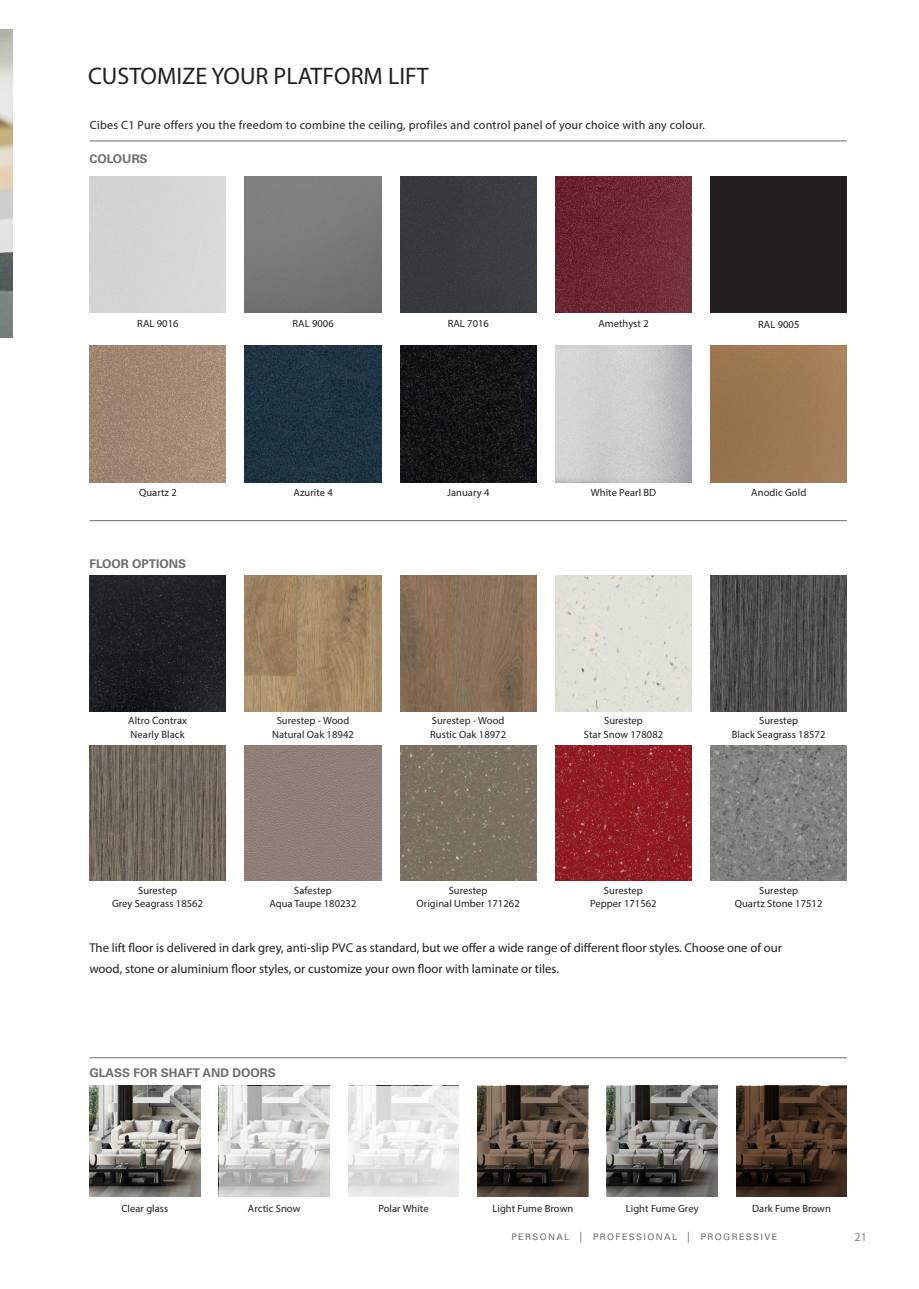
<style>
.page{position:relative;width:919px;height:1289px;background:#fff}
.page>*{position:absolute;margin:0;border:0;box-sizing:border-box;transform-origin:0 0}
.t1{font:24px "Myriad Pro";color:#231f20}
.t2{font:12.75px/21px "Myriad Pro";color:#231f20}
.t3{font:12px "Myriad Pro";letter-spacing:.02em;color:#231f20}
.t4{font:700 12px "Univers LT Std";color:#6c6d70}
.t5{font:12px "Myriad Pro";color:#808285}
.t6{font:10.5px/13.5px "Myriad Pro";letter-spacing:.005em;color:#231f20;text-align:center}
.t7{font:9px "Univers LT Std";letter-spacing:.15em;color:#6c6d70}
.s1{font-family:"Arial"}
</style>
<div class="page">
<hr style="left:90px;top:1057px;width:756px;height:1px;background:#6c6d70">
<hr style="left:90px;top:520px;width:756px;height:1px;background:#6c6d70">
<hr style="left:90px;top:141px;width:756px;height:1px;background:#6c6d70">
<svg style="left:477px;top:1085px;width:111px;height:111px;background:#55473b"></svg>
<svg style="left:607px;top:1085px;width:110px;height:111px;background:#6d6c67"></svg>
<svg style="left:736px;top:1085px;width:110px;height:111px;background:#3f2c20"></svg>
<img style="left:90px;top:1085px;width:110px;height:111px">
<svg style="left:219px;top:1085px;width:110px;height:111px;background:#d1d0ce"></svg>
<svg style="left:348px;top:1085px;width:111px;height:111px"></svg>
<img style="left:90px;top:745px;width:136px;height:135px">
<img style="left:90px;top:346px;width:136px;height:136px">
<img style="left:245px;top:745px;width:136px;height:135px">
<img style="left:245px;top:346px;width:136px;height:136px">
<img style="left:400px;top:745px;width:136px;height:135px">
<img style="left:400px;top:346px;width:136px;height:136px">
<img style="left:555px;top:745px;width:136px;height:135px">
<img style="left:555px;top:346px;width:136px;height:136px">
<img style="left:710px;top:745px;width:136px;height:135px">
<img style="left:710px;top:346px;width:136px;height:136px">
<img style="left:400px;top:575px;width:136px;height:136px">
<div style="left:400px;top:176px;width:136px;height:136px;background:#383c3f"></div>
<div style="left:555px;top:575px;width:136px;height:136px;background:#e0e0d8"></div>
<img style="left:555px;top:176px;width:136px;height:136px">
<img style="left:90px;top:575px;width:136px;height:136px">
<img style="left:710px;top:575px;width:136px;height:136px">
<div style="left:710px;top:176px;width:136px;height:136px;background:#231f20"></div>
<img style="left:245px;top:575px;width:136px;height:136px">
<img style="left:245px;top:176px;width:136px;height:136px">
<img style="left:0;top:30px;width:13px;height:307px">
<h1 class="t1" style="left:88px;top:61px;width:342px">CUSTOMIZE YOUR PLATFORM LIFT</h1>
<p class="t3" style="left:90px;top:117px;width:616px">Cibes C1 Pure offers you the freedom to combine the ceiling, profiles and control panel of your choice with any colour.</p>
<p class="t4" style="left:90px;top:152px;width:59px">COLOURS</p>
<p class="t6" style="left:137px;top:317px;width:43px">RAL 9016</p>
<p class="t6" style="left:292px;top:316px;width:43px">RAL 9006</p>
<p class="t6" style="left:447px;top:317px;width:43px">RAL 7016</p>
<p class="t6" style="left:598px;top:316px;width:52px">Amethyst 2</p>
<p class="t6" style="left:758px;top:317px;width:43px">RAL 9005</p>
<p class="t6" style="left:139px;top:486px;width:39px">Quartz 2</p>
<p class="t6" style="left:293px;top:486px;width:41px">Azurite 4</p>
<p class="t6" style="left:447px;top:486px;width:44px">January 4</p>
<p class="t6" style="left:591px;top:486px;width:67px">White Pearl BD</p>
<p class="t6" style="left:751px;top:485px;width:56px">Anodic Gold</p>
<p class="t4" style="left:89px;top:556px;width:98px">FLOOR OPTIONS</p>
<p class="t6" style="left:128px;top:713px;width:60px;text-align:left">Altro Contrax<br>Nearly Black</p>
<p class="t6" style="left:731px;top:713px;width:95px">Surestep<br>Black Seagrass 18572</p>
<p class="t6" style="left:272px;top:713px;width:83px">Surestep - Wood<br>Natural Oak 18942</p>
<p class="t6" style="left:430px;top:713px;width:77px;text-align:left">Surestep - Wood<br>Rustic Oak 18972</p>
<p class="t6" style="left:584px;top:713px;width:81px">Surestep<br>Star Snow 178082</p>
<p class="t6" style="left:112px;top:883px;width:92px">Surestep<br>Grey Seagrass 18562</p>
<p class="t6" style="left:269px;top:883px;width:89px">Safestep<br>Aqua Taupe 180232</p>
<p class="t6" style="left:416px;top:883px;width:105px">Surestep<br>Original Umber 171262</p>
<p class="t6" style="left:590px;top:883px;width:68px">Surestep<br>Pepper 171562</p>
<p class="t6" style="left:734px;top:883px;width:89px">Surestep<br>Quartz Stone 17512</p>
<p class="t2" style="left:89px;top:937px;width:694px">The lift floor is delivered in dark grey, anti-slip PVC as standard, but we offer a wide range of different floor styles. Choose one of our wood, stone or aluminium floor styles, or customize your own floor with laminate or tiles.</p>
<p class="t4" style="left:90px;top:1066px;width:188px">GLASS FOR SHAFT AND DOORS</p>
<p class="t6" style="left:121px;top:1201px;width:48px">Clear glass</p>
<p class="t6" style="left:248px;top:1201px;width:54px">Arctic Snow</p>
<p class="t6" style="left:378px;top:1201px;width:52px">Polar White</p>
<p class="t6" style="left:492px;top:1201px;width:82px">Light Fume Brown</p>
<p class="t6" style="left:625px;top:1201px;width:74px">Light Fume Grey</p>
<p class="t6" style="left:752px;top:1201px;width:80px">Dark Fume Brown</p>
<p class="t7" style="left:511px;top:1231px;width:267px">PERSONAL <span class="s1">│</span> PROFESSIONAL <span class="s1">│</span> PROGRESSIVE</p>
<p class="t5" style="left:854px;top:1229px;width:14px">21</p>
</div>
